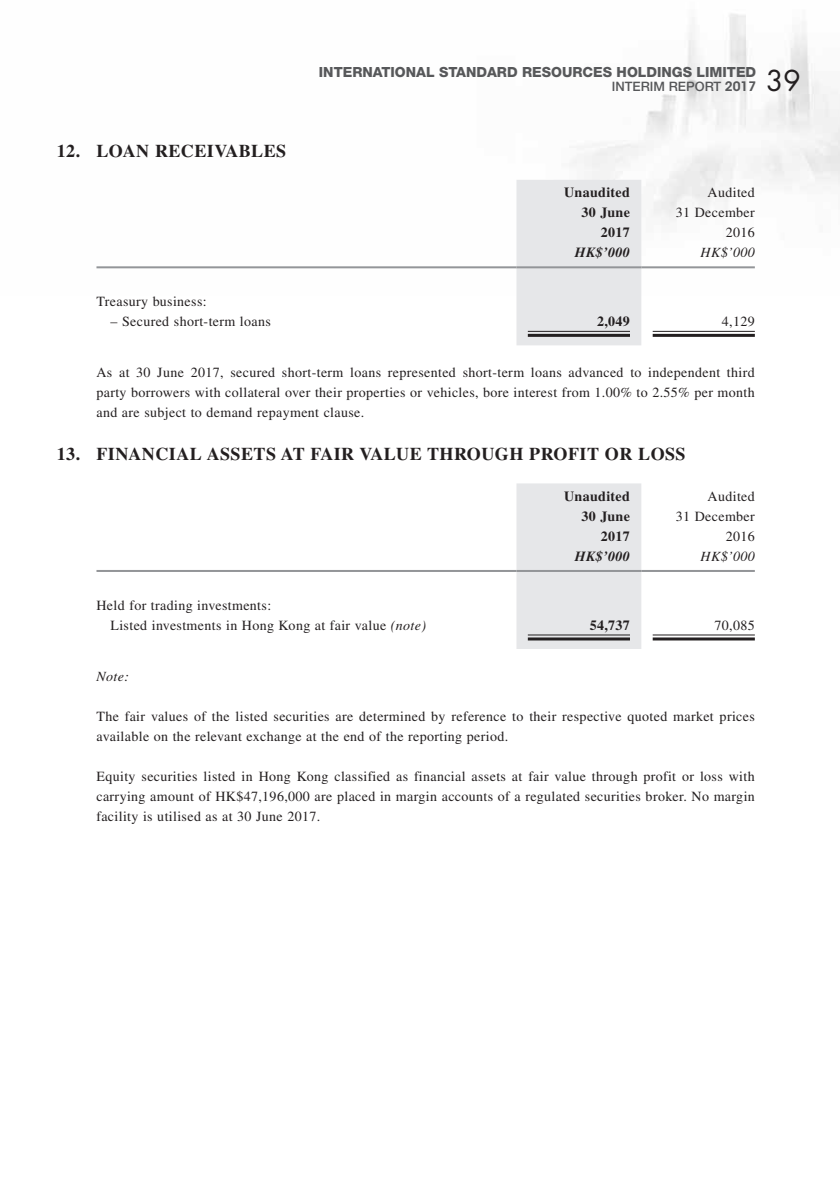
<style>
.page{position:relative;width:840px;height:1191px;background:#fff}
.page>*{position:absolute;margin:0;border:0;box-sizing:border-box;transform-origin:0 0}
.t1{font:700 18px "Times LT Std";letter-spacing:.025em;color:#231f20}
.t2{font:14px/20px "Times LT Std";letter-spacing:.025em;color:#231f20;text-align:right}
.t3{font:700 14px/20px "Times LT Std";letter-spacing:.025em;color:#231f20;text-align:right}
.t4{font:800 14px "Helvetica Neue LT Std";color:#57585a}
.t5{font:italic 14px "Times LT Std";letter-spacing:.025em;color:#231f20}
.t6{font:italic 700 14px "Times LT Std";letter-spacing:.025em;color:#231f20}
.t7{font:500 13px "Helvetica Neue LT Std";color:#57585a}
.s1{font-family:"ITC Avant Garde Std";font-weight:600}
.s2{font-family:"Futura Std";font-weight:400;font-size:28px;color:#231f20}
.s3{font-style:italic}
</style>
<div class="page">
<img style="left:96px;top:13px;width:743px;height:256px">
<div style="left:516px;top:180px;width:125px;height:165px;background:#e6e7e9"></div>
<hr style="left:96px;top:266px;width:420px;height:2px;background:#939598">
<hr style="left:516px;top:266px;width:125px;height:2px;background:#939598">
<hr style="left:641px;top:266px;width:113px;height:2px;background:#939598">
<hr style="left:527px;top:331px;width:102px;height:1px;background:#231f20">
<hr style="left:527px;top:334px;width:102px;height:3px;background:#231f20">
<hr style="left:652px;top:331px;width:102px;height:1px;background:#231f20">
<hr style="left:652px;top:334px;width:102px;height:3px;background:#231f20">
<div style="left:516px;top:483px;width:125px;height:166px;background:#e6e7e9"></div>
<hr style="left:96px;top:570px;width:420px;height:2px;background:#939598">
<hr style="left:516px;top:570px;width:125px;height:2px;background:#939598">
<hr style="left:641px;top:570px;width:113px;height:2px;background:#939598">
<hr style="left:527px;top:634px;width:102px;height:1px;background:#231f20">
<hr style="left:527px;top:637px;width:102px;height:3px;background:#231f20">
<hr style="left:652px;top:634px;width:102px;height:1px;background:#231f20">
<hr style="left:652px;top:637px;width:102px;height:3px;background:#231f20">
<p class="t1" style="left:57px;top:140px;width:231px">12. LOAN RECEIVABLES</p>
<p class="t4" style="left:319px;top:64px;width:438px">INTERNATIONAL STANDARD RESOURCES HOLDINGS LIMITED</p>
<p class="t7" style="left:611px;top:79px;width:190px">INTERIM REPORT <span class="s1">2017</span> <span class="s2">39</span></p>
<p class="t3" style="left:563px;top:182px;width:67px">Unaudited<br>30 June<br>2017</p>
<p class="t2" style="left:675px;top:183px;width:80px">Audited<br>31 December<br>2016</p>
<p class="t6" style="left:574px;top:244px;width:56px">HK$’000</p>
<p class="t5" style="left:700px;top:245px;width:56px">HK$’000</p>
<p class="t2" style="left:96px;top:291px;width:112px">Treasury business:</p>
<p class="t2" style="left:110px;top:311px;width:162px">– Secured short-term loans</p>
<p class="t3" style="left:596px;top:311px;width:34px">2,049</p>
<p class="t2" style="left:721px;top:311px;width:34px">4,129</p>
<p class="t2" style="left:96px;top:362px;width:659px;text-align:justify">As at 30 June 2017, secured short-term loans represented short-term loans advanced to independent third party borrowers with collateral over their properties or vehicles, bore interest from 1.00% to 2.55% per month and are subject to demand repayment clause.</p>
<p class="t1" style="left:57px;top:443px;width:630px">13. FINANCIAL ASSETS AT FAIR VALUE THROUGH PROFIT OR LOSS</p>
<p class="t3" style="left:563px;top:486px;width:67px">Unaudited<br>30 June<br>2017</p>
<p class="t2" style="left:675px;top:486px;width:80px">Audited<br>31 December<br>2016</p>
<p class="t6" style="left:574px;top:548px;width:56px">HK$’000</p>
<p class="t5" style="left:700px;top:549px;width:56px">HK$’000</p>
<p class="t2" style="left:110px;top:595px;width:317px;text-align:left;text-indent:-14px">Held for trading investments:<br>Listed investments in Hong Kong at fair value <span class="s3">(note)</span></p>
<p class="t3" style="left:589px;top:614px;width:42px">54,737</p>
<p class="t2" style="left:714px;top:615px;width:42px">70,085</p>
<p class="t5" style="left:96px;top:668px;width:34px">Note:</p>
<p class="t2" style="left:96px;top:706px;width:659px;text-align:left">The fair values of the listed securities are determined by reference to their respective quoted market prices available on the relevant exchange at the end of the reporting period.</p>
<p class="t2" style="left:96px;top:766px;width:659px;text-align:justify">Equity securities listed in Hong Kong classified as financial assets at fair value through profit or loss with carrying amount of HK$47,196,000 are placed in margin accounts of a regulated securities broker. No margin facility is utilised as at 30 June 2017.</p>
</div>
